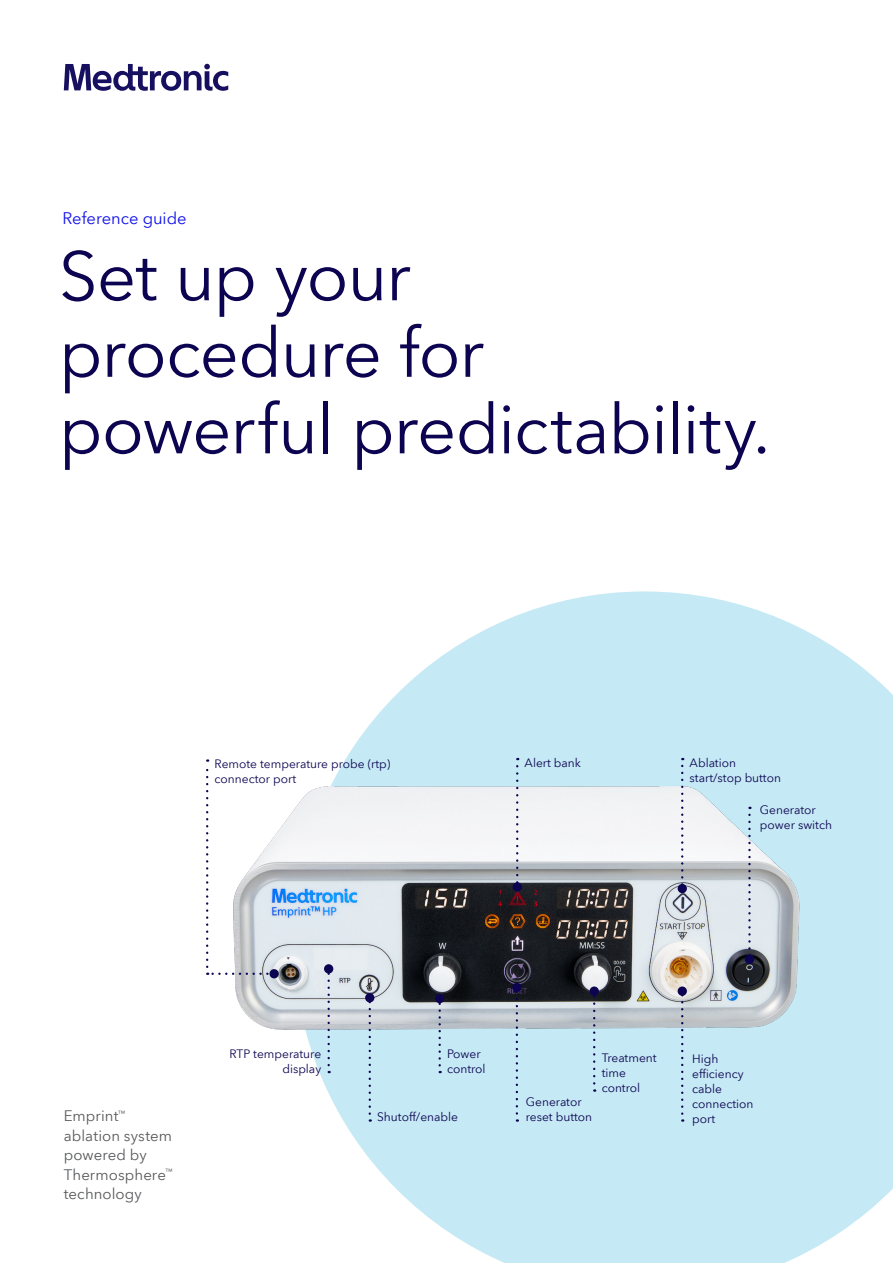
<style>
.page{position:relative;width:893px;height:1263px;background:#fff}
.page>*{position:absolute;margin:0;border:0;box-sizing:border-box;transform-origin:0 0}
.t1{font:69px/76.5px "Avenir Next World";letter-spacing:-.02em;color:#0c0450}
.t2{font:16.5px "Avenir Next World";color:#1010eb}
.t3{font:15px/19.5px "Avenir Next World";letter-spacing:.005em;color:#58595b}
.t4{font:12px/15px "Avenir Next World";color:#0c0450}
</style>
<div class="page">
<svg style="left:313px;top:591px;width:580px;height:672px;fill:#c5e9f5"></svg>
<img style="left:235px;top:759px;width:588px;height:298px">
<svg style="left:516px;top:766px;width:2px;height:116px"></svg>
<div style="left:513px;top:882px;width:9px;height:10px;background:#0c0450;border-radius:50%"></div>
<svg style="left:681px;top:766px;width:2px;height:118px"></svg>
<div style="left:678px;top:884px;width:9px;height:9px;background:#0c0450;border-radius:50%"></div>
<svg style="left:206px;top:759px;width:61px;height:216px"></svg>
<div style="left:269px;top:969px;width:10px;height:9px;background:#0c0450;border-radius:50%"></div>
<svg style="left:748px;top:815px;width:3px;height:140px"></svg>
<div style="left:745px;top:955px;width:9px;height:9px;background:#0c0450;border-radius:50%"></div>
<svg style="left:681px;top:996px;width:2px;height:126px"></svg>
<div style="left:678px;top:986px;width:9px;height:10px;background:#0c0450;border-radius:50%"></div>
<svg style="left:593px;top:996px;width:2px;height:87px"></svg>
<div style="left:590px;top:986px;width:9px;height:10px;background:#0c0450;border-radius:50%"></div>
<svg style="left:438px;top:1003px;width:3px;height:62px"></svg>
<div style="left:435px;top:994px;width:9px;height:9px;background:#0c0450;border-radius:50%"></div>
<svg style="left:327px;top:973px;width:3px;height:92px"></svg>
<div style="left:324px;top:964px;width:9px;height:9px;background:#0c0450;border-radius:50%"></div>
<svg style="left:516px;top:992px;width:2px;height:121px"></svg>
<div style="left:512px;top:983px;width:9px;height:9px;background:#0c0450;border-radius:50%"></div>
<svg style="left:369px;top:1002px;width:2px;height:120px"></svg>
<div style="left:365px;top:993px;width:9px;height:9px;background:#0c0450;border-radius:50%"></div>
<svg style="left:64px;top:64px;width:164px;height:27px"></svg>
<h2 class="t2" style="left:62px;top:205px;width:126px">Reference guide</h2>
<h1 class="t1" style="left:59px;top:239px;width:713px">Set up your<br>procedure for powerful predictability.</h1>
<p class="t4" style="left:215px;top:757px;width:177px">Remote temperature probe (rtp) connector port</p>
<p class="t4" style="left:525px;top:755px;width:58px">Alert bank</p>
<p class="t4" style="left:690px;top:755px;width:93px">Ablation start/stop button</p>
<p class="t4" style="left:760px;top:803px;width:74px">Generator power switch</p>
<p class="t3" style="left:64px;top:1106px;width:110px">Emprint<sup>™ </sup>ablation system powered by<br>Thermosphere<sup>™ </sup>technology</p>
<p class="t4" style="left:229px;top:1046px;width:93px;text-align:right">RTP temperature display</p>
<p class="t4" style="left:447px;top:1046px;width:40px">Power control</p>
<p class="t4" style="left:377px;top:1110px;width:82px">Shutoff/enable</p>
<p class="t4" style="left:526px;top:1095px;width:68px">Generator reset button</p>
<p class="t4" style="left:602px;top:1050px;width:56px">Treatment time control</p>
<p class="t4" style="left:692px;top:1051px;width:63px">High efficiency cable connection port</p>
</div>
